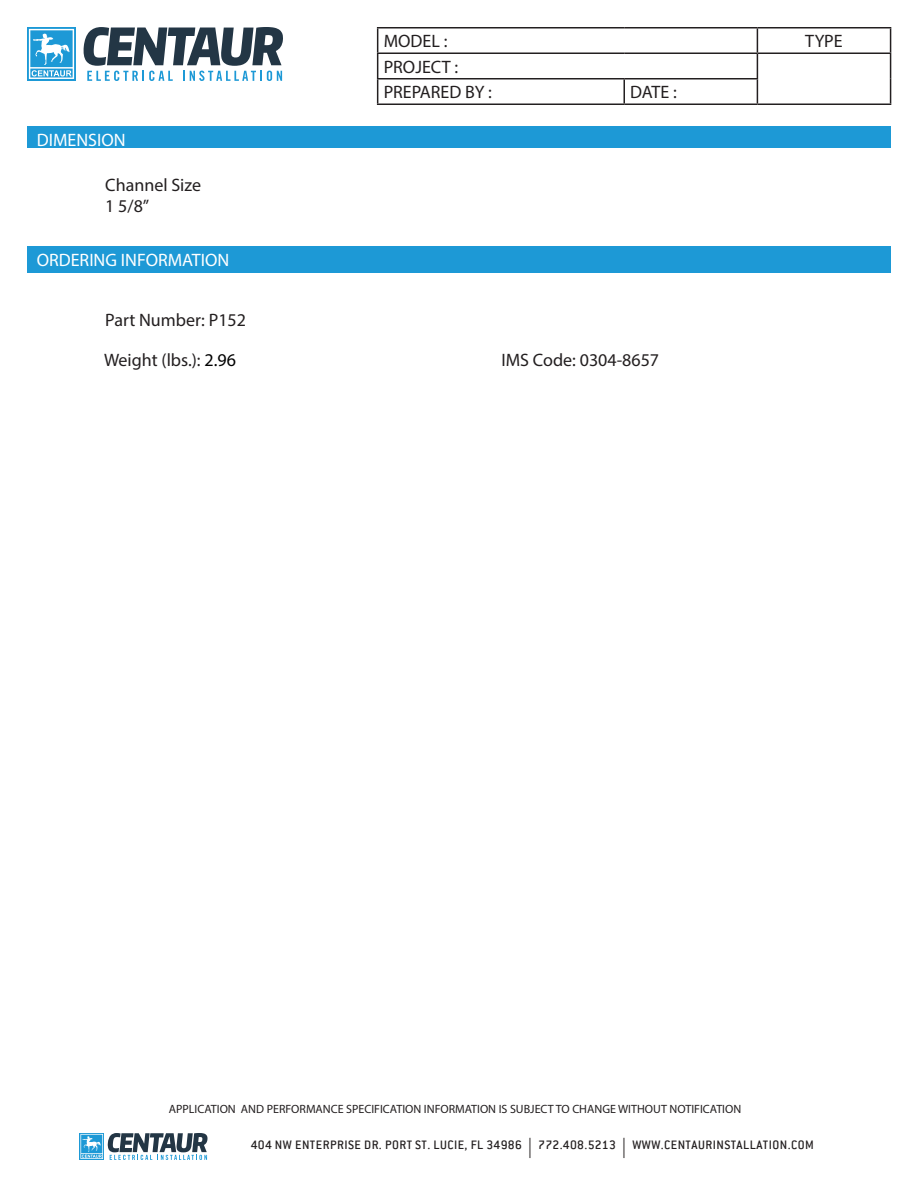
<style>
.page{position:relative;width:918px;height:1188px;background:#fff}
.page>*{position:absolute;margin:0;border:0;box-sizing:border-box;transform-origin:0 0}
.t1{font:18px/25.5px "Myriad Pro";color:#231f20}
.t2{font:18px "Myriad Pro";color:#fff}
.t3{font:500 13.5px "Conduit ITC";letter-spacing:.035em;color:#231f20}
.t4{font:12px "Myriad Pro";color:#231f20}
.s1{color:#000}
.s2{font-family:"Myriad Pro";font-weight:400;font-size:20.25px}
</style>
<div class="page">
<svg style="left:80px;top:1133px;width:128px;height:27px"></svg>
<hr style="left:377px;top:27px;width:247px;height:1px;background:#231f20">
<hr style="left:624px;top:27px;width:133px;height:1px;background:#231f20">
<hr style="left:757px;top:27px;width:134px;height:1px;background:#231f20">
<hr style="left:377px;top:52px;width:247px;height:2px;background:#231f20">
<hr style="left:624px;top:52px;width:133px;height:2px;background:#231f20">
<hr style="left:757px;top:52px;width:134px;height:2px;background:#231f20">
<hr style="left:377px;top:78px;width:247px;height:2px;background:#231f20">
<svg style="left:377px;top:28px;width:1px;height:76px"></svg>
<hr style="left:624px;top:78px;width:134px;height:2px;background:#231f20">
<hr style="left:623px;top:80px;width:2px;height:24px;background:#231f20">
<svg style="left:757px;top:28px;width:1px;height:76px"></svg>
<svg style="left:890px;top:28px;width:1px;height:76px"></svg>
<hr style="left:377px;top:104px;width:247px;height:1px;background:#231f20">
<hr style="left:624px;top:104px;width:133px;height:1px;background:#231f20">
<hr style="left:757px;top:104px;width:134px;height:1px;background:#231f20">
<div style="left:27px;top:246px;width:864px;height:27px;background:#1d99d6"></div>
<div style="left:27px;top:27px;width:49px;height:54px;background:linear-gradient(to right,#1d99d6,#1d99d6)"></div>
<svg style="left:29px;top:29px;width:45px;height:50px"></svg>
<svg style="left:83px;top:27px;width:200px;height:54px"></svg>
<div style="left:27px;top:126px;width:864px;height:22px;background:#1d99d6"></div>
<p class="t2" style="left:37px;top:128px;width:90px">DIMENSION</p>
<p class="t1" style="left:105px;top:174px;width:97px;line-height:21.6px">Channel Size<br>1 5/8”</p>
<p class="t2" style="left:37px;top:249px;width:194px">ORDERING INFORMATION</p>
<p class="t1" style="left:384px;top:28px;width:65px">MODEL :</p>
<p class="t1" style="left:805px;top:28px;width:39px">TYPE</p>
<p class="t1" style="left:384px;top:54px;width:110px">PROJECT :<br>PREPARED BY :</p>
<p class="t1" style="left:630px;top:79px;width:48px">DATE :</p>
<p class="t1" style="left:105px;top:307px;width:142px">Part Number: P152</p>
<p class="t1" style="left:104px;top:347px;width:133px">Weight (lbs.): <span class="s1">2.96</span></p>
<p class="t1" style="left:502px;top:347px;width:159px">IMS Code: 0304-8657</p>
<p class="t4" style="left:169px;top:1101px;width:574px">APPLICATION AND PERFORMANCE SPECIFICATION INFORMATION IS SUBJECT TO CHANGE WITHOUT NOTIFICATION</p>
<p class="t3" style="left:251px;top:1137px;width:565px">404 NW ENTERPRISE DR. PORT ST. LUCIE, FL 34986 <span class="s2">|</span> 772.408.5213 <span class="s2">|</span> WWW.CENTAURINSTALLATION.COM</p>
</div>
